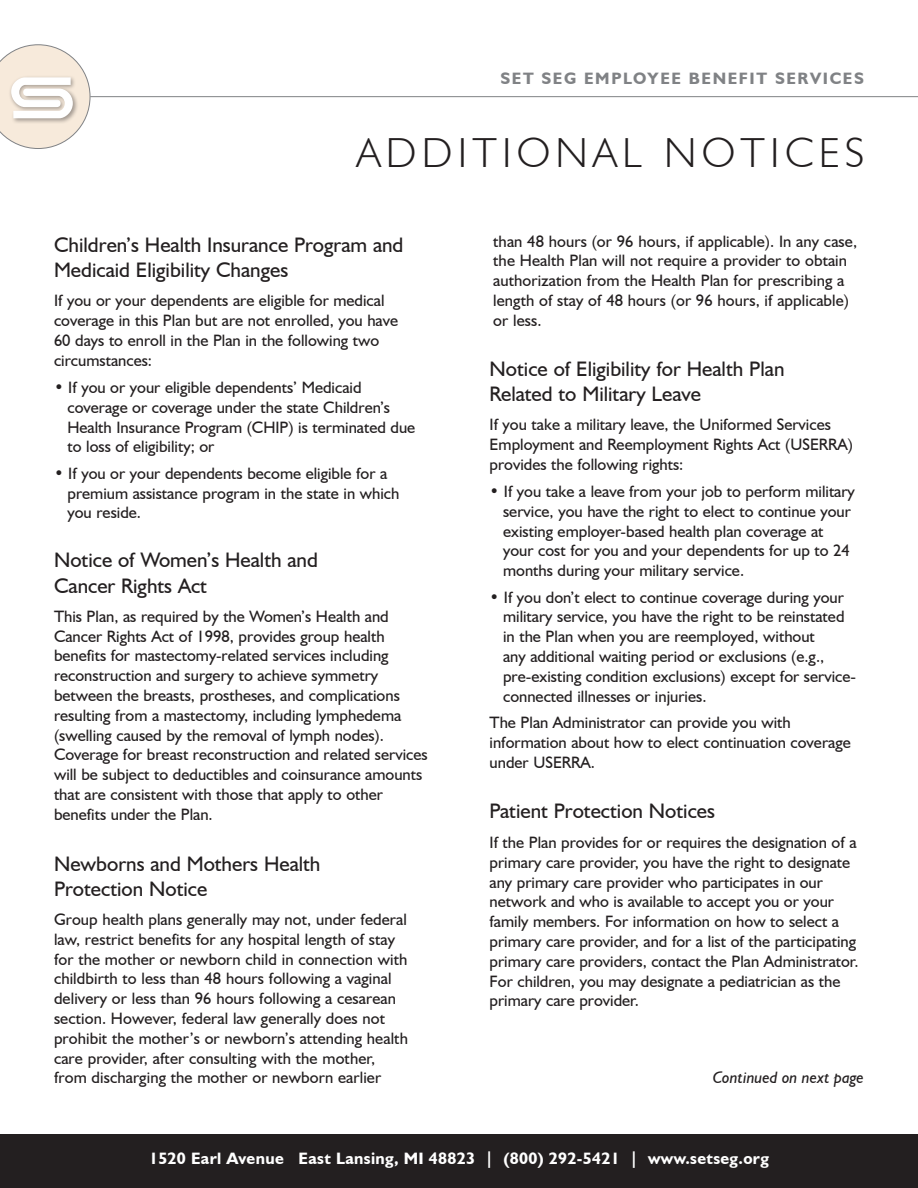
<style>
.page{position:relative;width:918px;height:1188px;background:#fff}
.page>*{position:absolute;margin:0;border:0;box-sizing:border-box;transform-origin:0 0}
.MBR_Red_Title_mj{font:300 42px "Humanist 521 BT";letter-spacing:.125em;color:#231f20}
.body_copy_mj{font:21px/25.2px "Humanist 521 BT";color:#231f20}
.body_copy_mj-2{font:16.5px/19.8px "Humanist 521 BT";color:#231f20}
.t1{font:700 16.5px "Humanist 521 BT";letter-spacing:.02em;color:#fff}
.t2{font:700 16.5px "Humanist 521 BT";letter-spacing:.1em;color:#808285}
.body_copy_mj-3{font:italic 16.5px "Humanist 521 BT";color:#231f20}
</style>
<div class="page">
<hr style="left:90px;top:96px;width:828px;height:1px;background:#808285">
<svg style="left:0;top:44px;width:90px;height:105px"></svg>
<div style="left:0;top:1134px;width:918px;height:54px;background:#231f20"></div>
<p class="t2" style="left:500px;top:68px;width:365px">SET SEG EMPLOYEE BENEFIT SERVICES</p>
<p class="MBR_Red_Title_mj" style="left:357px;top:127px;width:509px">ADDITIONAL NOTICES</p>
<p class="body_copy_mj" style="left:54px;top:232px;width:351px">Children’s Health Insurance Program and<br>Medicaid Eligibility Changes</p>
<p class="body_copy_mj-2" style="left:54px;top:290px;width:346px">If you or your dependents are eligible for medical coverage in this Plan but are not enrolled, you have 60 days to enroll in the Plan in the following two circumstances:</p>
<p class="body_copy_mj-2" style="left:68px;top:377px;width:349px;text-indent:-14px">• If you or your eligible dependents’ Medicaid coverage or coverage under the state Children’s Health Insurance Program (CHIP) is terminated due to loss of eligibility; or</p>
<p class="body_copy_mj-2" style="left:68px;top:463px;width:333px;text-indent:-14px">• If you or your dependents become eligible for a premium assistance program in the state in which you reside.</p>
<p class="body_copy_mj" style="left:54px;top:547px;width:265px">Notice of Women’s Health and<br>Cancer Rights Act</p>
<p class="body_copy_mj-2" style="left:54px;top:606px;width:375px">This Plan, as required by the Women’s Health and Cancer Rights Act of 1998, provides group health benefits for mastectomy-related services including reconstruction and surgery to achieve symmetry between the breasts, prostheses, and complications resulting from a mastectomy, including lymphedema (swelling caused by the removal of lymph nodes).<br>Coverage for breast reconstruction and related services will be subject to deductibles and coinsurance amounts that are consistent with those that apply to other benefits under the Plan.</p>
<p class="body_copy_mj" style="left:54px;top:850px;width:268px">Newborns and Mothers Health<br>Protection Notice</p>
<p class="body_copy_mj-2" style="left:54px;top:909px;width:355px">Group health plans generally may not, under federal law, restrict benefits for any hospital length of stay for the mother or newborn child in connection with childbirth to less than 48 hours following a vaginal delivery or less than 96 hours following a cesarean section. However, federal law generally does not prohibit the mother’s or newborn’s attending health care provider, after consulting with the mother, from discharging the mother or newborn earlier</p>
<p class="body_copy_mj-2" style="left:493px;top:231px;width:365px">than 48 hours (or 96 hours, if applicable). In any case, the Health Plan will not require a provider to obtain authorization from the Health Plan for prescribing a length of stay of 48 hours (or 96 hours, if applicable) or less.</p>
<p class="body_copy_mj" style="left:490px;top:355px;width:296px">Notice of Eligibility for Health Plan<br>Related to Military Leave</p>
<p class="body_copy_mj-2" style="left:490px;top:414px;width:365px">If you take a military leave, the Uniformed Services<br>Employment and Reemployment Rights Act (USERRA) provides the following rights:</p>
<p class="body_copy_mj-2" style="left:503px;top:481px;width:353px;text-indent:-14px">• If you take a leave from your job to perform military service, you have the right to elect to continue your existing employer-based health plan coverage at your cost for you and your dependents for up to 24 months during your military service.</p>
<p class="body_copy_mj-2" style="left:503px;top:587px;width:354px;text-indent:-14px">• If you don’t elect to continue coverage during your military service, you have the right to be reinstated in the Plan when you are reemployed, without<br>any additional waiting period or exclusions (e.g., pre-existing condition exclusions) except for service&shy;connected illnesses or injuries.</p>
<p class="body_copy_mj-2" style="left:490px;top:712px;width:363px">The Plan Administrator can provide you with information about how to elect continuation coverage under USERRA.</p>
<p class="body_copy_mj" style="left:490px;top:798px;width:227px">Patient Protection Notices</p>
<p class="body_copy_mj-2" style="left:490px;top:832px;width:371px">If the Plan provides for or requires the designation of a primary care provider, you have the right to designate any primary care provider who participates in our network and who is available to accept you or your family members. For information on how to select a primary care provider, and for a list of the participating primary care providers, contact the Plan Administrator.<br>For children, you may designate a pediatrician as the primary care provider.</p>
<p class="body_copy_mj-3" style="left:713px;top:1067px;width:153px">Continued on next page</p>
<p class="t1" style="left:149px;top:1148px;width:621px">1520 Earl Avenue East Lansing, MI 48823 | (800) 292-5421 | www.setseg.org</p>
</div>
